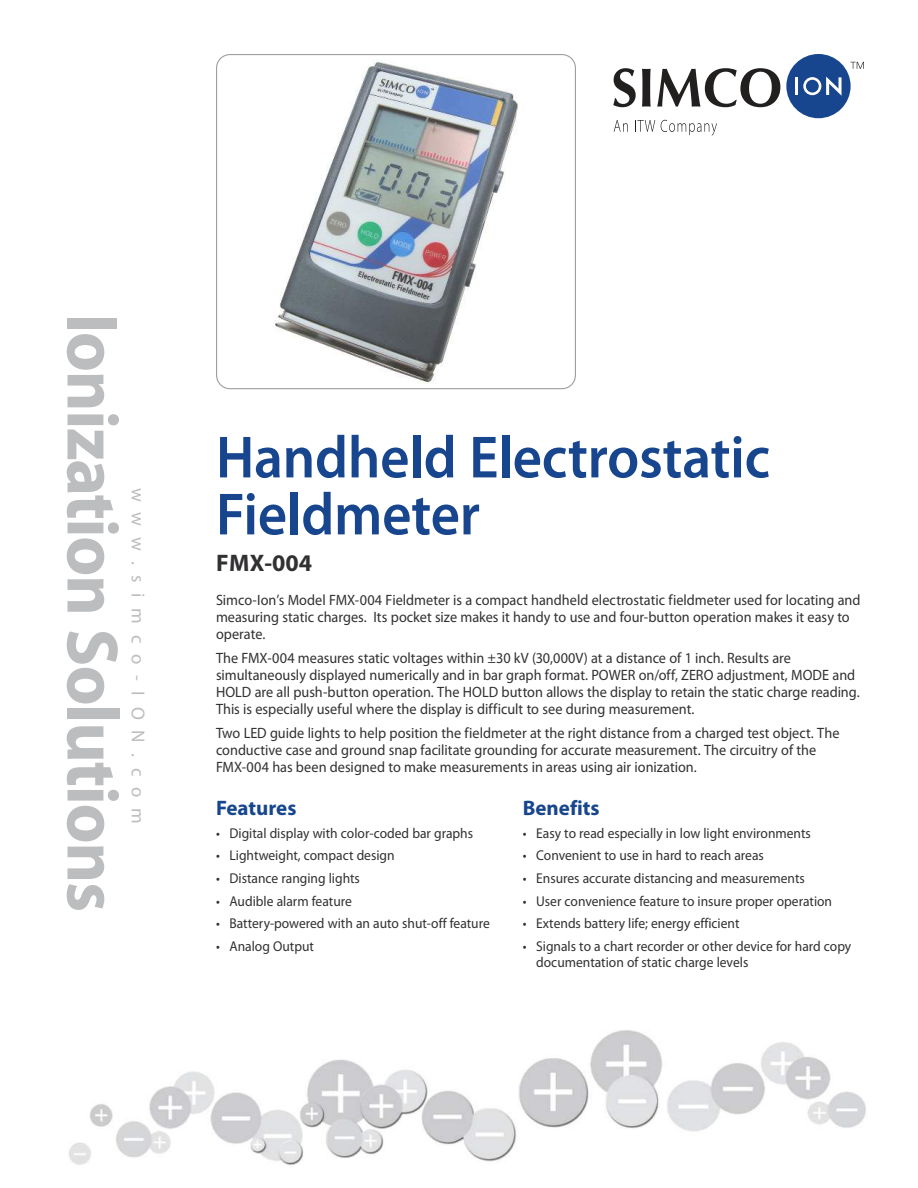
<style>
.page{position:relative;width:918px;height:1188px;background:#fff}
.page>*{position:absolute;margin:0;border:0;box-sizing:border-box;transform-origin:0 0}
.t1{font:700 73.5px "Myriad Pro";letter-spacing:-.02em;color:#bbbdbf;scale:.95 1}
.t2{font:600 60px/57px "Myriad Pro";letter-spacing:-.005em;color:#18468e;scale:.95 1}
.t3{font:700 24px "Myriad Pro";letter-spacing:.005em;color:#323032}
.t4{font:700 21px "Myriad Pro";color:#18468e}
.t5{font:18.75px "Myriad Pro";letter-spacing:.57em;color:#bbbdbf}
.t6{font:15px/17.2px "Myriad Pro";color:#323032;scale:.95 1}
.t7{font:14.25px/15.8px "Myriad Pro";color:#323032;scale:.95 1}
</style>
<div class="page">
<img style="left:69px;top:1030px;width:797px;height:135px">
<svg style="left:850px;top:62px;width:14px;height:7px"></svg>
<div style="left:786px;top:54px;width:65px;height:64px;background:#18468e;border-radius:50%"></div>
<hr style="left:795px;top:77px;width:3px;height:18px;background:#fff">
<svg style="left:803px;top:77px;width:39px;height:19px"></svg>
<svg style="left:613px;top:68px;width:23px;height:39px"></svg>
<svg style="left:642px;top:69px;width:9px;height:38px"></svg>
<svg style="left:657px;top:68px;width:123px;height:39px"></svg>
<svg style="left:614px;top:120px;width:14px;height:12px"></svg>
<svg style="left:635px;top:120px;width:20px;height:12px"></svg>
<svg style="left:661px;top:120px;width:56px;height:16px"></svg>
<img style="left:275px;top:61px;width:244px;height:322px">
<div style="left:216px;top:54px;width:360px;height:335px;border:1px solid #9d9fa1;border-radius:14px"></div>
<h1 class="t1" style="left:136px;top:314px;width:632px;rotate:90deg">Ionization Solutions</h1>
<p class="t5" style="left:149px;top:488px;width:337px;rotate:90deg">www.simco-ION.com</p>
<h2 class="t2" style="left:216px;top:428px;width:585px">Handheld Electrostatic<br>Fieldmeter</h2>
<h3 class="t3" style="left:216px;top:553px;width:97px">FMX-004</h3>
<p class="t6" style="left:216px;top:592px;width:680px">Simco-Ion’s Model FMX-004 Fieldmeter is a compact handheld electrostatic fieldmeter used for locating and measuring static charges. Its pocket size makes it handy to use and four-button operation makes it easy to operate.</p>
<p class="t6" style="left:216px;top:650px;width:679px">The FMX-004 measures static voltages within ±30 kV (30,000V) at a distance of 1 inch. Results are simultaneously displayed numerically and in bar graph format. POWER on/off, ZERO adjustment, MODE and HOLD are all push-button operation. The HOLD button allows the display to retain the static charge reading.<br>This is especially useful where the display is difficult to see during measurement.</p>
<p class="t6" style="left:216px;top:725px;width:658px">Two LED guide lights to help position the fieldmeter at the right distance from a charged test object. The conductive case and ground snap facilitate grounding for accurate measurement. The circuitry of the<br>FMX-004 has been designed to make measurements in areas using air ionization.</p>
<h3 class="t4" style="left:216px;top:800px;width:82px">Features</h3>
<h3 class="t4" style="left:523px;top:800px;width:79px">Benefits</h3>
<p class="t7" style="left:216px;top:826px;width:272px">• Digital display with color-coded bar graphs</p>
<p class="t7" style="left:523px;top:826px;width:305px">• Easy to read especially in low light environments</p>
<p class="t7" style="left:216px;top:849px;width:190px">• Lightweight, compact design</p>
<p class="t7" style="left:523px;top:849px;width:255px">• Convenient to use in hard to reach areas</p>
<p class="t7" style="left:216px;top:872px;width:153px">• Distance ranging lights</p>
<p class="t7" style="left:523px;top:872px;width:298px">• Ensures accurate distancing and measurements</p>
<p class="t7" style="left:216px;top:894px;width:145px">• Audible alarm feature</p>
<p class="t7" style="left:523px;top:894px;width:327px">• User convenience feature to insure proper operation</p>
<p class="t7" style="left:216px;top:917px;width:290px">• Battery-powered with an auto shut-off feature</p>
<p class="t7" style="left:523px;top:917px;width:230px">• Extends battery life; energy efficient</p>
<p class="t7" style="left:216px;top:940px;width:105px">• Analog Output</p>
<p class="t7" style="left:536px;top:940px;width:333px;text-indent:-13px">• Signals to a chart recorder or other device for hard copy documentation of static charge levels</p>
</div>
